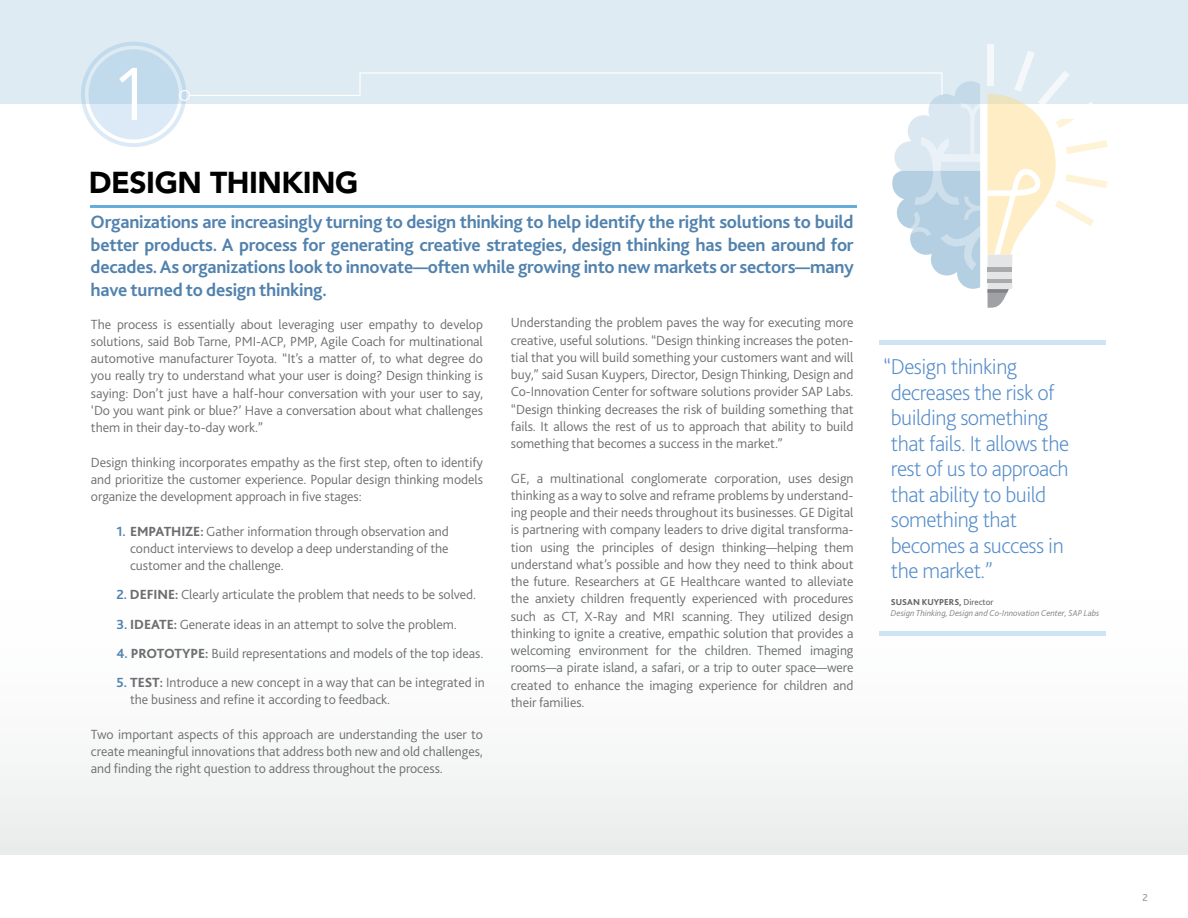
<style>
.page{position:relative;width:1188px;height:918px;background:#fff}
.page>*{position:absolute;margin:0;border:0;box-sizing:border-box;transform-origin:0 0}
.t1{font:73.5px "Avenir";color:#fff}
.t2{font:900 30px "Avenir";letter-spacing:-.015em;color:#000}
.t3{font:200 22.5px/25.5px "Bliss 2";letter-spacing:-.025em;color:#548cca}
.t4{font:700 18.75px/22.5px "Bliss 2";letter-spacing:-.015em;color:#5182ae;text-align:justify}
.t5{font:300 13.8px/17.2px "Bliss 2";letter-spacing:-.005em;color:#6d6e71;text-align:justify}
.t6{font:10.5px "Bliss 2";color:#939598}
.t7{font:italic 300 9px/10.8px "Bliss 2";color:#808285}
.s1{font-weight:700;color:#5182ae}
.s2{font-weight:800}
.s3{font-weight:700}
.s4{font-weight:800;font-style:normal;color:#636466}
.s5{font-weight:400;font-style:normal;color:#636466}
</style>
<div class="page">
<div style="left:0;top:599px;width:1188px;height:256px;background:linear-gradient(to right,#f7f8f7,#f6f7f7)"></div>
<div style="left:0;top:0;width:1188px;height:104px;background:#dfebf3"></div>
<hr style="left:879px;top:341px;width:226px;height:4px;background:#cee4f5">
<hr style="left:879px;top:631px;width:226px;height:4px;background:#cde4f5">
<div style="left:988px;top:44px;width:6px;height:42px;background:#f5f8fb"></div>
<div style="left:988px;top:267px;width:24px;height:5px;background:#aaaaab"></div>
<div style="left:988px;top:278px;width:24px;height:5px;background:#aaaaab"></div>
<div style="left:988px;top:272px;width:24px;height:6px;background:#e4e5e7"></div>
<svg style="left:988px;top:283px;width:24px;height:25px"></svg>
<svg style="left:988px;top:51px;width:120px;height:216px"></svg>
<svg style="left:81px;top:42px;width:899px;height:247px"></svg>
<h1 class="t1" style="left:111px;top:52px;width:42px">1</h1>
<h2 class="t2" style="left:89px;top:164px;width:271px">DESIGN THINKING</h2>
<p class="t4" style="left:91px;top:210px;width:765px">Organizations are increasingly turning to design thinking to help identify the right solutions to build better products. A process for generating creative strategies, design thinking has been around for decades. As organizations look to innovate—often while growing into new markets or sectors—many have turned to design thinking.</p>
<p class="t5" style="left:91px;top:315px;width:394px">The process is essentially about leveraging user empathy to develop solutions, said Bob Tarne, PMI-ACP, PMP, Agile Coach for multinational automotive manufacturer Toyota. “It’s a matter of, to what degree do you really try to understand what your user is doing? Design thinking is saying: Don’t just have a half-hour conversation with your user to say, ‘Do you want pink or blue?’ Have a conversation about what challenges them in their day-to-day work.”</p>
<p class="t5" style="left:91px;top:453px;width:394px">Design thinking incorporates empathy as the first step, often to identify and prioritize the customer experience. Popular design thinking models organize the development approach in five stages:</p>
<p class="t5" style="left:130px;top:522px;width:320px;text-indent:-14px"><span class="s1">1.</span> <span class="s2">EMPATHIZE</span><span class="s3">:</span> Gather information through observation and conduct interviews to develop a deep understanding of the customer and the challenge.</p>
<p class="t5" style="left:116px;top:586px;width:361px"><span class="s1">2.</span> <span class="s2">DEFINE</span><span class="s3">:</span> Clearly articulate the problem that needs to be solved.</p>
<p class="t5" style="left:116px;top:615px;width:342px"><span class="s1">3.</span> <span class="s2">IDEATE</span><span class="s3">:</span> Generate ideas in an attempt to solve the problem.</p>
<p class="t5" style="left:116px;top:644px;width:368px"><span class="s1">4.</span> <span class="s2">PROTOTYPE</span><span class="s3">:</span> Build representations and models of the top ideas.</p>
<p class="t5" style="left:130px;top:674px;width:356px;text-indent:-14px"><span class="s1">5.</span> <span class="s2">TEST</span><span class="s3">:</span> Introduce a new concept in a way that can be integrated in the business and refine it according to feedback.</p>
<p class="t5" style="left:91px;top:725px;width:394px">Two important aspects of this approach are understanding the user to create meaningful innovations that address both new and old challenges, and finding the right question to address throughout the process.</p>
<p class="t5" style="left:511px;top:314px;width:344px">Understanding the problem paves the way for executing more creative, useful solutions. “Design thinking increases the poten&shy;tial that you will build something your customers want and will buy,” said Susan Kuypers, Director, Design Thinking, Design and Co-Innovation Center for software solutions provider SAP Labs. “Design thinking decreases the risk of building something that fails. It allows the rest of us to approach that ability to build something that becomes a success in the market.”</p>
<p class="t5" style="left:511px;top:469px;width:344px">GE, a multinational conglomerate corporation, uses design thinking as a way to solve and reframe problems by understand&shy;ing people and their needs throughout its businesses. GE Digital is partnering with company leaders to drive digital transforma&shy;tion using the principles of design thinking—helping them understand what’s possible and how they need to think about the future. Researchers at GE Healthcare wanted to alleviate the anxiety children frequently experienced with procedures such as CT, X-Ray and MRI scanning. They utilized design thinking to ignite a creative, empathic solution that provides a welcoming environment for the children. Themed imaging rooms—a pirate island, a safari, or a trip to outer space—were created to enhance the imaging experience for children and their families.</p>
<h3 class="t3" style="left:891px;top:354px;width:180px;text-indent:-8px">“Design thinking decreases the risk of building something that fails. It allows the rest of us to approach that ability to build something that becomes a success in the market.”</h3>
<p class="t7" style="left:891px;top:597px;width:210px"><span class="s4">SUSAN KUYPERS,</span> <span class="s5">Director<br></span>Design Thinking, Design and Co-Innovation Center, SAP Labs</p>
<p class="t6" style="left:1143px;top:891px;width:7px">2</p>
</div>
